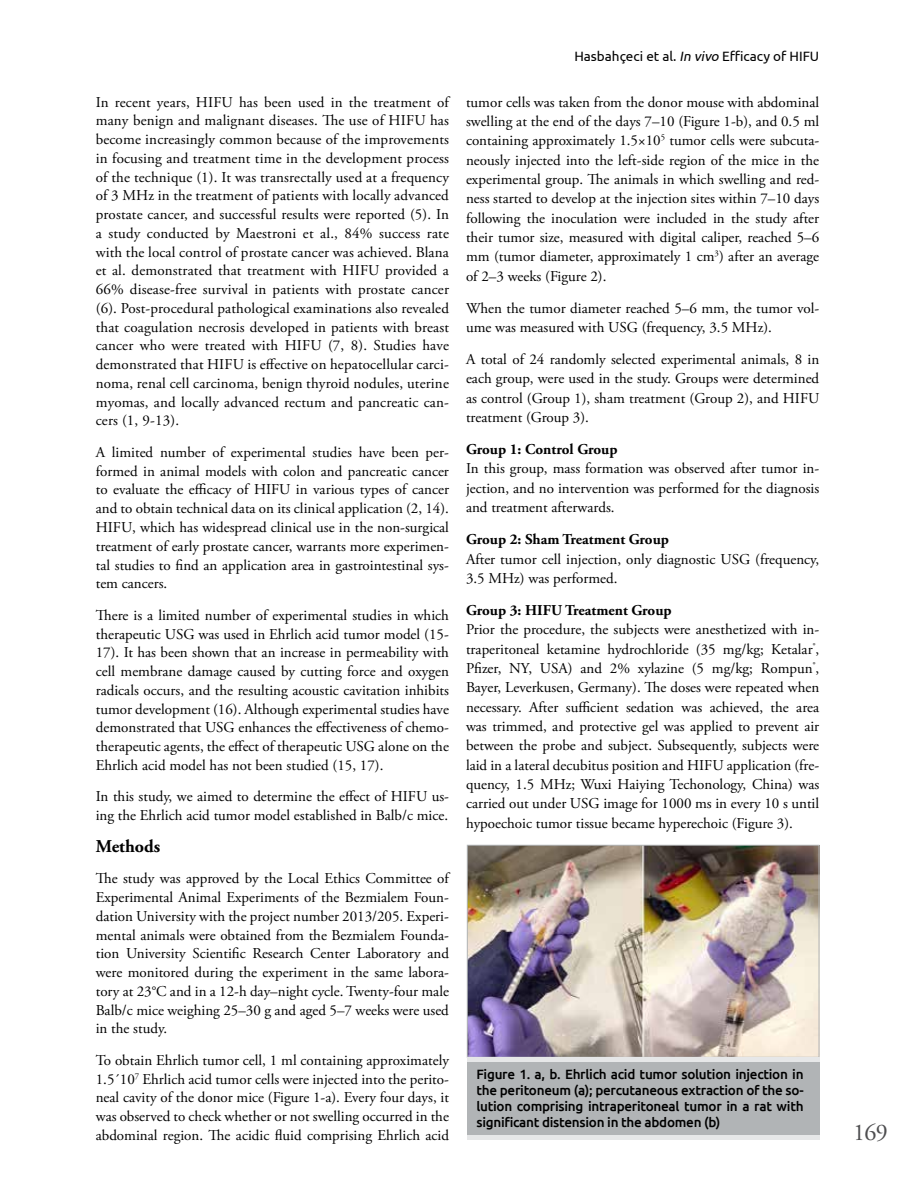
<style>
.page{position:relative;width:915px;height:1191px;background:#fff}
.page>*{position:absolute;margin:0;border:0;box-sizing:border-box;transform-origin:0 0}
.t1{font:24px "Adobe Garamond Pro";color:#4d4d4f}
.t2{font:700 18px "Adobe Garamond Pro";color:#000}
.t3{font:15px/18.8px "Adobe Garamond Pro";color:#000;text-align:justify}
.t4{font:700 15px "Adobe Garamond Pro";color:#000}
.t5{font:500 13.5px/16.2px "Ubuntu";letter-spacing:-.02em;color:#000;text-align:justify}
.t6{font:13.5px "Ubuntu";color:#000}
.s1{font-style:italic}
</style>
<div class="page">
<img style="left:469px;top:847px;width:348px;height:208px">
<div style="left:467px;top:845px;width:352px;height:212px;border:1px solid #b1b4b6"></div>
<div style="left:467px;top:1061px;width:352px;height:74px;background:#b1b4b6"></div>
<hr style="left:467px;top:1057px;width:352px;height:4px;background:#e6e7e8">
<div style="left:467px;top:1135px;width:352px;height:5px;background:#e6e7e8"></div>
<p class="t3" style="left:96px;top:93px;width:354px">In recent years, HIFU has been used in the treatment of many benign and malignant diseases. The use of HIFU has become increasingly common because of the improvements in focusing and treatment time in the development process of the technique (1). It was transrectally used at a frequency of 3 MHz in the treatment of patients with locally advanced prostate cancer, and successful results were reported (5). In a study conducted by Maestroni et al., 84% success rate with the local control of prostate cancer was achieved. Blana et al. demonstrated that treatment with HIFU provided a 66% disease-free survival in patients with prostate cancer (6). Post-procedural pathological examinations also revealed that coagulation necrosis developed in patients with breast cancer who were treated with HIFU (7, 8). Studies have demonstrated that HIFU is effective on hepatocellular carci&shy;noma, renal cell carcinoma, benign thyroid nodules, uterine myomas, and locally advanced rectum and pancreatic can&shy;cers (1, 9-13).</p>
<p class="t3" style="left:96px;top:443px;width:354px">A limited number of experimental studies have been per&shy;formed in animal models with colon and pancreatic cancer to evaluate the efficacy of HIFU in various types of cancer and to obtain technical data on its clinical application (2, 14).<br>HIFU, which has widespread clinical use in the non-surgical treatment of early prostate cancer, warrants more experimen&shy;tal studies to find an application area in gastrointestinal sys&shy;tem cancers.</p>
<p class="t3" style="left:96px;top:606px;width:354px">There is a limited number of experimental studies in which therapeutic USG was used in Ehrlich acid tumor model (15- 17). It has been shown that an increase in permeability with cell membrane damage caused by cutting force and oxygen radicals occurs, and the resulting acoustic cavitation inhibits tumor development (16). Although experimental studies have demonstrated that USG enhances the effectiveness of chemo&shy;therapeutic agents, the effect of therapeutic USG alone on the Ehrlich acid model has not been studied (15, 17).</p>
<p class="t3" style="left:96px;top:787px;width:354px">In this study, we aimed to determine the effect of HIFU us&shy;ing the Ehrlich acid tumor model established in Balb/c mice.</p>
<p class="t2" style="left:96px;top:835px;width:66px">Methods</p>
<p class="t3" style="left:96px;top:869px;width:354px">The study was approved by the Local Ethics Committee of Experimental Animal Experiments of the Bezmialem Foun&shy;dation University with the project number 2013/205. Experi&shy;mental animals were obtained from the Bezmialem Founda&shy;tion University Scientific Research Center Laboratory and were monitored during the experiment in the same labora&shy;tory at 23°C and in a 12-h day–night cycle. Twenty-four male Balb/c mice weighing 25–30 g and aged 5–7 weeks were used in the study.</p>
<p class="t3" style="left:96px;top:1051px;width:354px">To obtain Ehrlich tumor cell, 1 ml containing approximately 1.5´10<sup>7</sup> Ehrlich acid tumor cells were injected into the perito&shy;neal cavity of the donor mice (Figure 1-a). Every four days, it was observed to check whether or not swelling occurred in the abdominal region. The acidic fluid comprising Ehrlich acid</p>
<p class="t6" style="left:574px;top:48px;width:246px">Hasbahçeci et al. <span class="s1">In vivo</span> Efficacy of HIFU</p>
<p class="t3" style="left:466px;top:93px;width:354px;line-height:19.4px">tumor cells was taken from the donor mouse with abdominal swelling at the end of the days 7–10 (Figure 1-b), and 0.5 ml containing approximately 1.5×10<sup>5</sup> tumor cells were subcuta&shy;neously injected into the left-side region of the mice in the experimental group. The animals in which swelling and red&shy;ness started to develop at the injection sites within 7–10 days following the inoculation were included in the study after their tumor size, measured with digital caliper, reached 5–6 mm (tumor diameter, approximately 1 cm<sup>3</sup>) after an average of 2–3 weeks (Figure 2).</p>
<p class="t3" style="left:466px;top:299px;width:354px;line-height:19.4px">When the tumor diameter reached 5–6 mm, the tumor vol&shy;ume was measured with USG (frequency, 3.5 MHz).</p>
<p class="t3" style="left:466px;top:350px;width:354px;line-height:19.4px">A total of 24 randomly selected experimental animals, 8 in each group, were used in the study. Groups were determined as control (Group 1), sham treatment (Group 2), and HIFU treatment (Group 3).</p>
<p class="t4" style="left:466px;top:440px;width:153px">Group 1: Control Group</p>
<p class="t3" style="left:466px;top:459px;width:354px;line-height:19.4px">In this group, mass formation was observed after tumor in&shy;jection, and no intervention was performed for the diagnosis and treatment afterwards.</p>
<p class="t4" style="left:466px;top:531px;width:204px">Group 2: Sham Treatment Group</p>
<p class="t3" style="left:466px;top:549px;width:354px;line-height:19.4px">After tumor cell injection, only diagnostic USG (frequency,<br>3.5 MHz) was performed.</p>
<p class="t4" style="left:466px;top:601px;width:207px">Group 3: HIFU Treatment Group</p>
<p class="t3" style="left:466px;top:620px;width:354px;line-height:19.4px">Prior the procedure, the subjects were anesthetized with in&shy;traperitoneal ketamine hydrochloride (35 mg/kg; Ketalar<sup>®</sup>, Pfizer, NY, USA) and 2% xylazine (5 mg/kg; Rompun<sup>®</sup>, Bayer, Leverkusen, Germany). The doses were repeated when necessary. After sufficient sedation was achieved, the area was trimmed, and protective gel was applied to prevent air between the probe and subject. Subsequently, subjects were laid in a lateral decubitus position and HIFU application (fre&shy;quency, 1.5 MHz; Wuxi Haiying Techonology, China) was carried out under USG image for 1000 ms in every 10 s until hypoechoic tumor tissue became hyperechoic (Figure 3).</p>
<p class="t5" style="left:476px;top:1065px;width:328px">Figure 1. a, b. Ehrlich acid tumor solution injection in the peritoneum (a); percutaneous extraction of the so&shy;lution comprising intraperitoneal tumor in a rat with significant distension in the abdomen (b)</p>
<h1 class="t1" style="left:853px;top:1118px;width:36px">169</h1>
</div>
